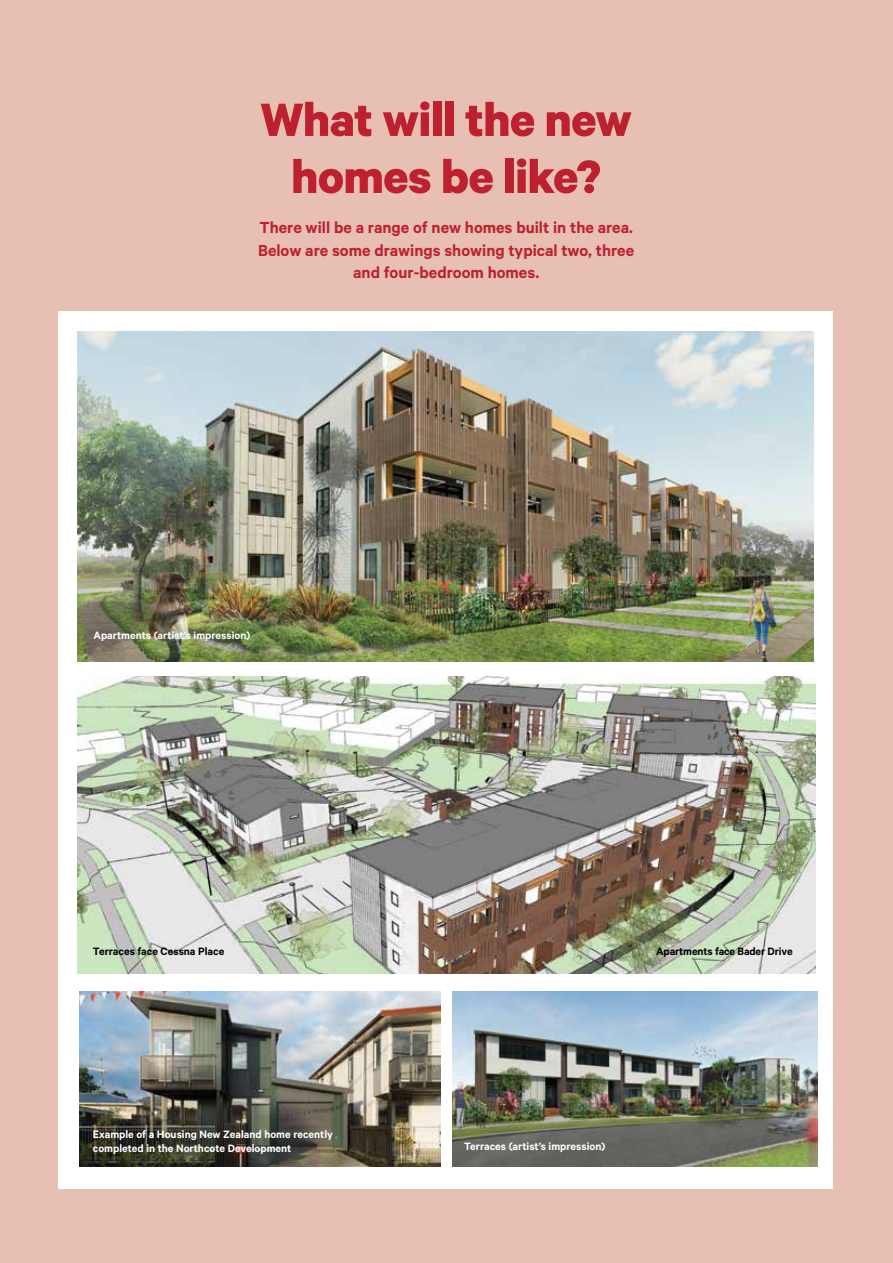
<style>
.page{position:relative;width:893px;height:1263px;background:#e8c0b3}
.page>*{position:absolute;margin:0;border:0;box-sizing:border-box;transform-origin:0 0}
.t1{font:700 52.5px/57px "Calibre";letter-spacing:-.01em;color:#bd202f;text-align:center}
.t2{font:600 18px/22.5px "Calibre";color:#bd202f;text-align:center}
.t3{font:600 12px/14.4px "Calibre";color:#fff}
.t4{font:600 12px "Calibre";letter-spacing:-.01em;color:#000}
</style>
<div class="page">
<div style="left:59px;top:311px;width:774px;height:877px;background:#fff"></div>
<img style="left:80px;top:991px;width:360px;height:176px">
<img style="left:452px;top:991px;width:365px;height:176px">
<img style="left:78px;top:676px;width:737px;height:298px">
<img style="left:78px;top:332px;width:736px;height:329px">
<h1 class="t1" style="left:260px;top:89px;width:373px">What will the new homes be like?</h1>
<h2 class="t2" style="left:258px;top:216px;width:378px">There will be a range of new homes built in the area.<br>Below are some drawings showing typical two, three and four-bedroom homes.</h2>
<p class="t3" style="left:93px;top:628px;width:158px">Apartments (artist’s impression)</p>
<p class="t4" style="left:93px;top:944px;width:133px">Terraces face Cessna Place</p>
<p class="t4" style="left:656px;top:944px;width:138px">Apartments face Bader Drive</p>
<p class="t3" style="left:93px;top:1126px;width:242px">Example of a Housing New Zealand home recently completed in the Northcote Development</p>
<p class="t3" style="left:464px;top:1138px;width:143px">Terraces (artist’s impression)</p>
</div>
